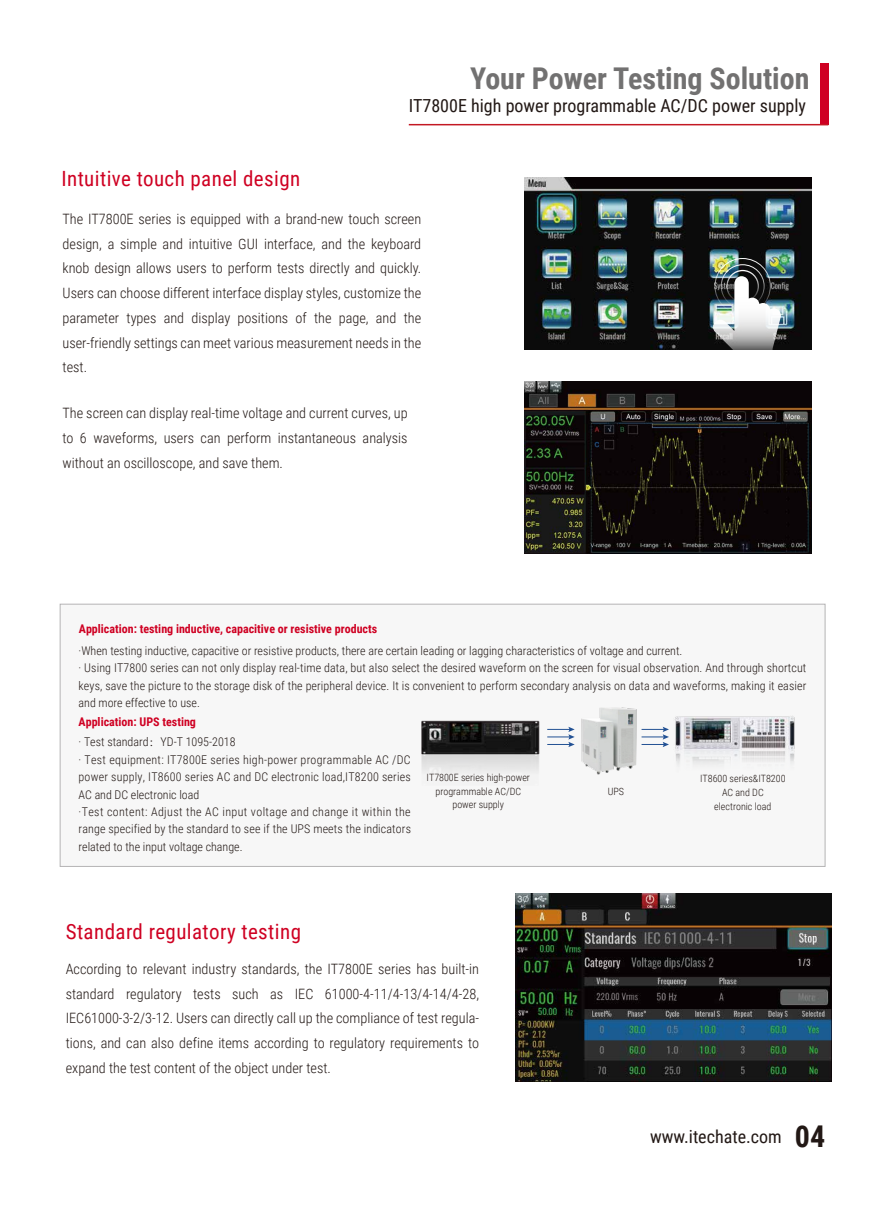
<style>
.page{position:relative;width:893px;height:1212px;background:#fff}
.page>*{position:absolute;margin:0;border:0;box-sizing:border-box;transform-origin:0 0}
.t1{font:700 30px "Roboto Condensed";color:#727171}
.t2{font:21px "Roboto Condensed";letter-spacing:.02em;color:#cf0022}
.t3{font:18px "Roboto Condensed";color:#221815}
.t4{font:300 14.25px/24.8px "Roboto Condensed";color:#221815;text-align:justify}
.t5{font:300 12px/17.4px "Roboto Condensed";letter-spacing:.01em;color:#221815}
.t6{font:700 12px "Roboto Condensed";color:#cf0022}
.t7{font:300 10.05px/13.8px "Roboto Condensed";color:#221815;text-align:center}
.s1{font-family:"Adobe Song Std"}
.s2{font-weight:700;font-size:30px}
</style>
<div class="page">
<svg style="left:408px;top:84px;width:421px;height:266px"></svg>
<div style="left:715px;top:258px;width:55px;height:56px;border:1px solid #fff;border-radius:50%"></div>
<div style="left:721px;top:264px;width:43px;height:44px;border:1px solid #fff;border-radius:50%"></div>
<div style="left:726px;top:270px;width:33px;height:32px;border:1px solid #fff;border-radius:50%"></div>
<img style="left:525px;top:381px;width:286px;height:172px">
<div style="left:60px;top:604px;width:765px;height:263px;background:#f7f7f7;border:1px solid #b5b4b5"></div>
<img style="left:581px;top:707px;width:56px;height:68px">
<img style="left:675px;top:716px;width:120px;height:48px">
<svg style="left:551px;top:727px;width:24px;height:20px"></svg>
<svg style="left:641px;top:727px;width:28px;height:20px"></svg>
<img style="left:421px;top:720px;width:130px;height:47px">
<img style="left:515px;top:893px;width:316px;height:188px">
<div style="left:820px;top:63px;width:8px;height:62px;background:#cf0022"></div>
<hr style="left:409px;top:124px;width:419px;height:1px;background:#c31823">
<h1 class="t1" style="left:470px;top:57px;width:341px">Your Power Testing Solution</h1>
<p class="t3" style="left:409px;top:93px;width:399px">IT7800E high power programmable AC/DC power supply</p>
<h2 class="t2" style="left:61px;top:164px;width:240px">Intuitive touch panel design</h2>
<p class="t4" style="left:63px;top:206px;width:360px">The IT7800E series is equipped with a brand-new touch screen design, a simple and intuitive GUI interface, and the keyboard knob design allows users to perform tests directly and quickly.<br>Users can choose different interface display styles, customize the parameter types and display positions of the page, and the user-friendly settings can meet various measurement needs in the test.</p>
<p class="t4" style="left:63px;top:400px;width:346px">The screen can display real-time voltage and current curves, up to 6 waveforms, users can perform instantaneous analy-sis without an oscilloscope, and save them.</p>
<p class="t6" style="left:79px;top:621px;width:300px">Application: testing inductive, capacitive or resistive products</p>
<p class="t5" style="left:79px;top:641px;width:729px">·When testing inductive, capacitive or resistive products, there are certain leading or lagging characteristics of voltage and current.<br>· Using IT7800 series can not only display real-time data, but also select the desired waveform on the screen for visual observation. And through shortcut keys, save the picture to the storage disk of the peripheral device. It is convenient to perform secondary analysis on data and waveforms, making it easier and more effective to use.</p>
<p class="t6" style="left:79px;top:713px;width:119px">Application: UPS testing</p>
<p class="t5" style="left:79px;top:733px;width:334px">· Test standard<span class="s1">：</span>YD-T 1095-2018<br>· Test equipment: IT7800E series high-power programmable AC /DC power supply, IT8600 series AC and DC electronic load,IT8200 series AC and DC electronic load<br>·Test content: Adjust the AC input voltage and change it within the range specified by the standard to see if the UPS meets the indicators related to the input voltage change.</p>
<p class="t7" style="left:427px;top:770px;width:105px">IT7800E series high-power programmable AC/DC power supply</p>
<h2 class="t2" style="left:66px;top:917px;width:237px">Standard regulatory testing</h2>
<p class="t4" style="left:66px;top:956px;width:415px">According to relevant industry standards, the IT7800E series has built-in standard regulatory tests such as IEC 61000-4-11/4-13/4-14/4-28, IEC61000-3-2/3-12. Users can directly call up the compliance of test regula&shy;tions, and can also define items according to regulatory requirements to expand the test content of the object under test.</p>
<p class="t7" style="left:608px;top:784px;width:18px">UPS</p>
<p class="t7" style="left:700px;top:771px;width:87px">IT8600 series&amp;IT8200<br>AC and DC<br>electronic load</p>
<p class="t3" style="left:650px;top:1124px;width:177px">www.itechate.com <span class="s2">04</span></p>
</div>
